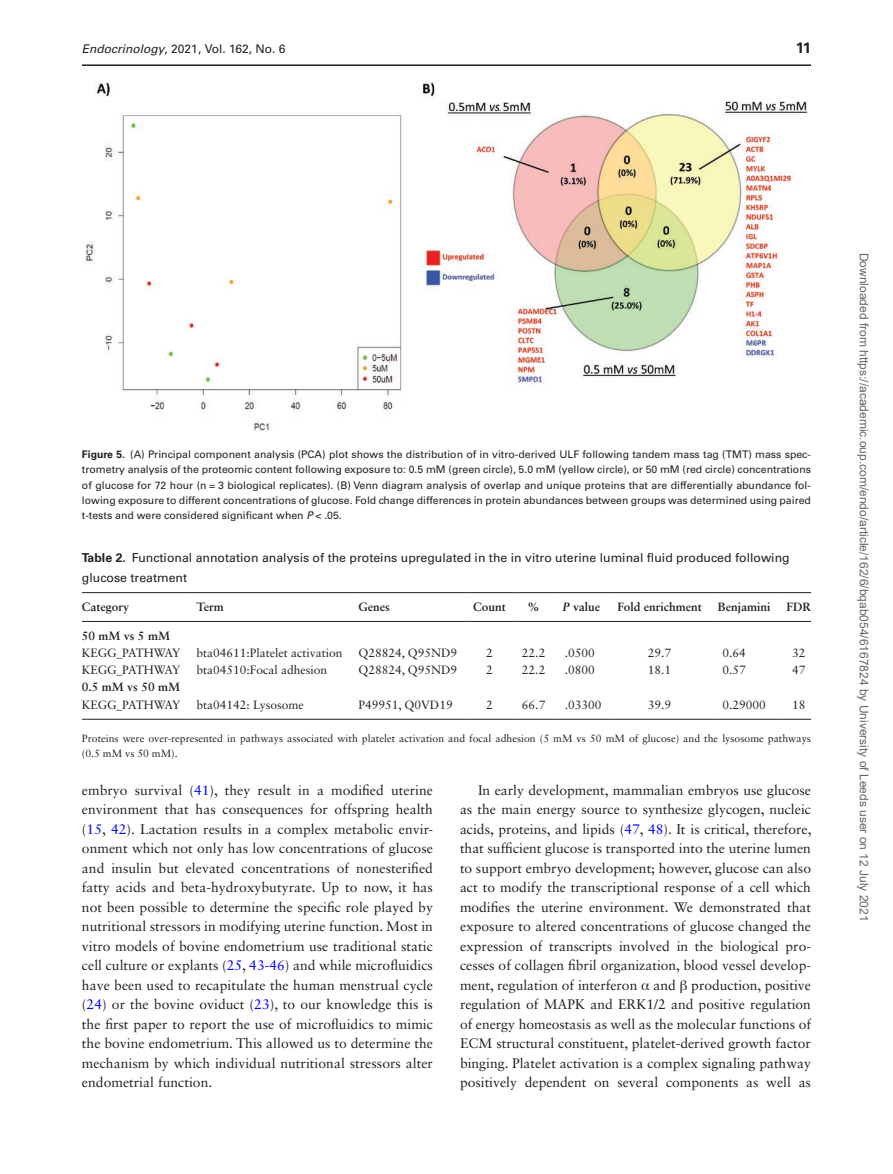
<style>
.page{position:relative;width:893px;height:1174px;background:#fff}
.page>*{position:absolute;margin:0;border:0;box-sizing:border-box;transform-origin:0 0}
.t1{font:700 15px "Univers LT Std";color:#231f20}
.t2{font:13.8px/19.5px "Sabon LT Std";color:#231f20;text-align:justify}
.t3{font:12.3px/19.5px "Univers LT Std";color:#231f20}
.t4{font:12px "Sabon LT Std";color:#231f20}
.t5{font:12px "Arial";color:#666}
.t6{font:700 12px "Sabon LT Std";color:#231f20}
.t7{font:12px "Univers LT Std";color:#231f20}
.t8{font:10.5px/15.3px "Univers LT Std";color:#231f20;text-align:justify}
.t9{font:10.5px/15px "Sabon LT Std";color:#231f20}
.s1{font-style:italic}
.s2{font-weight:700}
.s3{color:#00f}
.s4{font-family:"Gandhari Unicode"}
</style>
<div class="page">
<hr style="left:82px;top:64px;width:729px;height:2px;background:#231f20">
<hr style="left:82px;top:592px;width:110px;height:1px;background:#231f20">
<hr style="left:192px;top:592px;width:162px;height:1px;background:#231f20">
<hr style="left:354px;top:592px;width:115px;height:1px;background:#231f20">
<hr style="left:469px;top:592px;width:48px;height:1px;background:#231f20">
<hr style="left:517px;top:592px;width:40px;height:1px;background:#231f20">
<hr style="left:557px;top:592px;width:56px;height:1px;background:#231f20">
<hr style="left:613px;top:592px;width:100px;height:1px;background:#231f20">
<hr style="left:713px;top:592px;width:69px;height:1px;background:#231f20">
<svg style="left:782px;top:592px;width:29px;height:1px"></svg>
<hr style="left:82px;top:621px;width:110px;height:1px;background:#231f20">
<hr style="left:192px;top:621px;width:162px;height:1px;background:#231f20">
<hr style="left:354px;top:621px;width:115px;height:1px;background:#231f20">
<hr style="left:469px;top:621px;width:48px;height:1px;background:#231f20">
<hr style="left:517px;top:621px;width:40px;height:1px;background:#231f20">
<hr style="left:557px;top:621px;width:56px;height:1px;background:#231f20">
<hr style="left:613px;top:621px;width:100px;height:1px;background:#231f20">
<hr style="left:713px;top:621px;width:69px;height:1px;background:#231f20">
<svg style="left:782px;top:621px;width:29px;height:1px"></svg>
<hr style="left:82px;top:719px;width:110px;height:1px;background:#231f20">
<hr style="left:192px;top:719px;width:162px;height:1px;background:#231f20">
<hr style="left:354px;top:719px;width:115px;height:1px;background:#231f20">
<hr style="left:469px;top:719px;width:48px;height:1px;background:#231f20">
<hr style="left:517px;top:719px;width:40px;height:1px;background:#231f20">
<hr style="left:557px;top:719px;width:56px;height:1px;background:#231f20">
<hr style="left:613px;top:719px;width:100px;height:1px;background:#231f20">
<hr style="left:713px;top:719px;width:69px;height:1px;background:#231f20">
<svg style="left:782px;top:719px;width:29px;height:1px"></svg>
<img style="left:86px;top:82px;width:721px;height:349px">
<p class="t7" style="left:82px;top:42px;width:205px"><span class="s1">Endocrinology</span>, 2021, Vol. 162, No. 6</p>
<p class="t1" style="left:796px;top:39px;width:17px">11</p>
<p class="t8" style="left:82px;top:446px;width:731px"><span class="s2">Figure 5.</span> (A) Principal component analysis (PCA) plot shows the distribution of in vitro-derived ULF following tandem mass tag (TMT) mass spec&shy;trometry analysis of the proteomic content following exposure to: 0.5 mM (green circle), 5.0 mM (yellow circle), or 50 mM (red circle) concentrations of glucose for 72 hour (n = 3 biological replicates). (B) Venn diagram analysis of overlap and unique proteins that are differentially abundance fol&shy;lowing exposure to different concentrations of glucose. Fold change differences in protein abundances between groups was determined using paired t-tests and were considered significant when <span class="s1">P</span> &lt; .05.</p>
<p class="t3" style="left:82px;top:548px;width:709px"><span class="s2">Table 2.</span> Functional annotation analysis of the proteins upregulated in the in vitro uterine luminal fluid produced following glucose treatment</p>
<p class="t6" style="left:82px;top:599px;width:49px">Category</p>
<p class="t6" style="left:196px;top:599px;width:29px">Term</p>
<p class="t6" style="left:358px;top:599px;width:33px">Genes</p>
<p class="t6" style="left:473px;top:599px;width:34px">Count</p>
<p class="t6" style="left:528px;top:599px;width:13px">%</p>
<p class="t6" style="left:563px;top:599px;width:39px"><span class="s1">P</span> value</p>
<p class="t6" style="left:617px;top:599px;width:86px">Fold enrichment</p>
<p class="t6" style="left:718px;top:599px;width:54px">Benjamini</p>
<p class="t6" style="left:786px;top:599px;width:26px">FDR</p>
<p class="t6" style="left:82px;top:628px;width:90px">50 mM vs 5 mM</p>
<p class="t4" style="left:82px;top:645px;width:100px">KEGG_PATHWAY</p>
<p class="t4" style="left:196px;top:645px;width:148px">bta04611:Platelet activation</p>
<p class="t4" style="left:358px;top:645px;width:100px">Q28824, Q95ND9</p>
<p class="t4" style="left:486px;top:645px;width:8px">2</p>
<p class="t4" style="left:522px;top:645px;width:25px">22.2</p>
<p class="t4" style="left:565px;top:645px;width:32px">.0500</p>
<p class="t4" style="left:648px;top:645px;width:25px">29.7</p>
<p class="t4" style="left:722px;top:645px;width:25px">0.64</p>
<p class="t4" style="left:792px;top:645px;width:15px">32</p>
<p class="t4" style="left:82px;top:663px;width:100px">KEGG_PATHWAY</p>
<p class="t4" style="left:196px;top:663px;width:132px">bta04510:Focal adhesion</p>
<p class="t4" style="left:358px;top:663px;width:100px">Q28824, Q95ND9</p>
<p class="t4" style="left:486px;top:663px;width:8px">2</p>
<p class="t4" style="left:522px;top:663px;width:25px">22.2</p>
<p class="t4" style="left:565px;top:663px;width:32px">.0800</p>
<p class="t4" style="left:648px;top:663px;width:25px">18.1</p>
<p class="t4" style="left:722px;top:663px;width:25px">0.57</p>
<p class="t4" style="left:792px;top:663px;width:15px">47</p>
<p class="t6" style="left:82px;top:680px;width:100px">0.5 mM vs 50 mM</p>
<p class="t4" style="left:82px;top:697px;width:100px">KEGG_PATHWAY</p>
<p class="t4" style="left:196px;top:697px;width:109px">bta04142: Lysosome</p>
<p class="t4" style="left:358px;top:697px;width:96px">P49951, Q0VD19</p>
<p class="t4" style="left:486px;top:697px;width:8px">2</p>
<p class="t4" style="left:522px;top:697px;width:25px">66.7</p>
<p class="t4" style="left:565px;top:697px;width:38px">.03300</p>
<p class="t4" style="left:648px;top:697px;width:25px">39.9</p>
<p class="t4" style="left:722px;top:697px;width:45px">0.29000</p>
<p class="t4" style="left:792px;top:697px;width:15px">18</p>
<p class="t9" style="left:82px;top:731px;width:731px">Proteins were over-represented in pathways associated with platelet activation and focal adhesion (5 mM vs 50 mM of glucose) and the lysosome pathways (0.5 mM vs 50 mM).</p>
<p class="t2" style="left:82px;top:780px;width:353px">embryo survival (<span class="s3">41</span>), they result in a modified uterine environment that has consequences for offspring health (<span class="s3">15</span>, <span class="s3">42</span>). Lactation results in a complex metabolic envir&shy;onment which not only has low concentrations of glucose and insulin but elevated concentrations of nonesterified fatty acids and beta-hydroxybutyrate. Up to now, it has not been possible to determine the specific role played by nutritional stressors in modifying uterine function. Most in vitro models of bovine endometrium use traditional static cell culture or explants (<span class="s3">25</span>, <span class="s3">43-46</span>) and while microfluidics have been used to recapitulate the human menstrual cycle (<span class="s3">24</span>) or the bovine oviduct (<span class="s3">23</span>), to our knowledge this is the first paper to report the use of microfluidics to mimic the bovine endometrium. This allowed us to determine the mechanism by which individual nutritional stressors alter endometrial function.</p>
<p class="t2" style="left:460px;top:780px;width:353px;text-indent:18px">In early development, mammalian embryos use glucose as the main energy source to synthesize glycogen, nucleic acids, proteins, and lipids (<span class="s3">47</span>, <span class="s3">48</span>). It is critical, therefore, that sufficient glucose is transported into the uterine lumen to support embryo development; however, glucose can also act to modify the transcriptional response of a cell which modifies the uterine environment. We demonstrated that exposure to altered concentrations of glucose changed the expression of transcripts involved in the biological pro&shy;cesses of collagen fibril organization, blood vessel develop&shy;ment, regulation of interferon <span class="s4">α</span> and <span class="s4">β</span> production, positive regulation of MAPK and ERK1/2 and positive regulation of energy homeostasis as well as the molecular functions of ECM structural constituent, platelet-derived growth factor binging. Platelet activation is a complex signaling pathway positively dependent on several components as well as</p>
<p class="t5" style="left:868px;top:252px;width:670px;rotate:90deg">Downloaded from https://academic.oup.com/endo/article/162/6/bqab054/6167824 by University of Leeds user on 12 July 2021</p>
</div>
